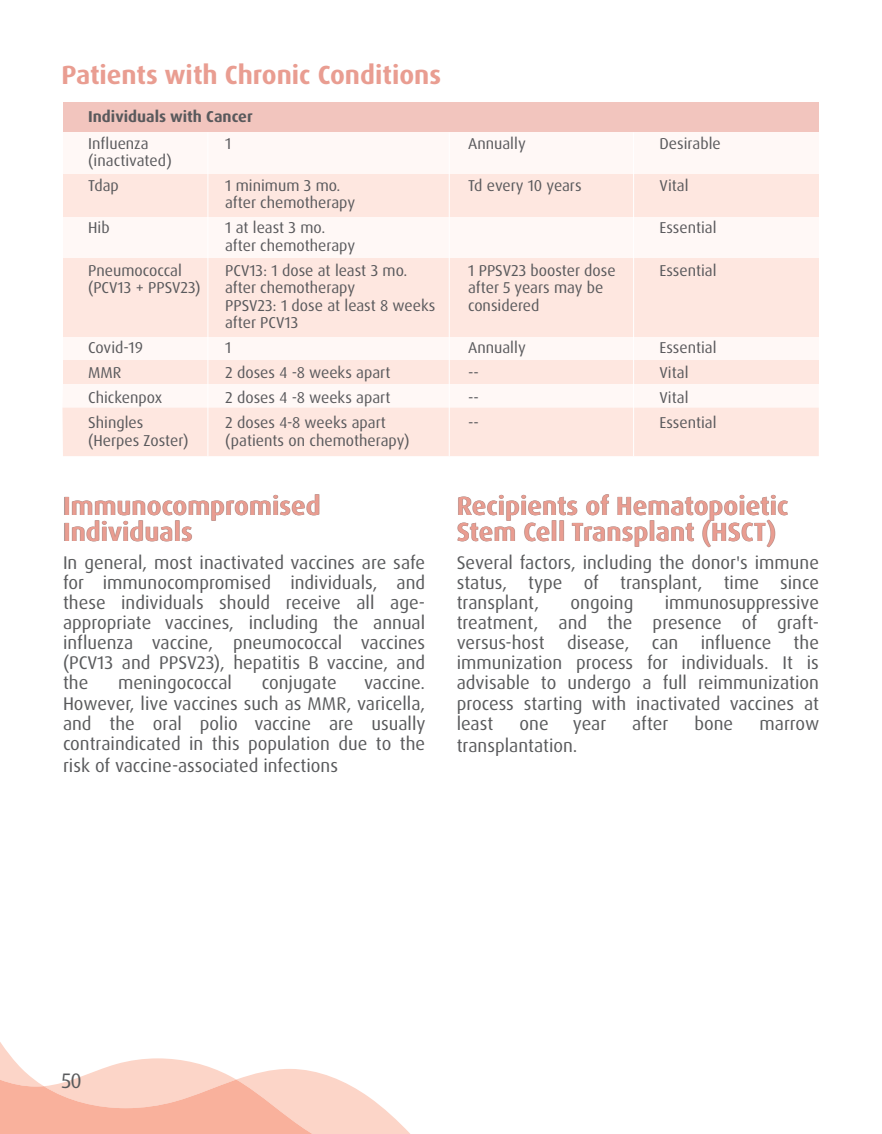
<style>
.page{position:relative;width:882px;height:1134px;background:#fff}
.page>*{position:absolute;margin:0;border:0;box-sizing:border-box;transform-origin:0 0}
.t1{font:700 26.25px/26.2px "Dax Pro";color:#e99d91}
.t2{font:21px "Dax Pro";color:#595a5c}
.t3{font:18.38px/20.1px "Dax Pro";color:#595a5c;text-align:justify}
.t4{font:15.75px/24.8px "Dax Pro";color:#59595c}
.t5{font:700 15.75px "Dax Pro";color:#59595c}
</style>
<div class="page">
<svg style="left:0;top:1042px;width:410px;height:92px"></svg>
<div style="left:63px;top:102px;width:756px;height:30px;background:#f2c5be"></div>
<div style="left:63px;top:132px;width:756px;height:42px;background:#fff8f6"></div>
<div style="left:63px;top:216px;width:756px;height:42px;background:#fff8f6"></div>
<div style="left:63px;top:174px;width:756px;height:42px;background:#fee7e0"></div>
<div style="left:63px;top:258px;width:756px;height:79px;background:#fee7e0"></div>
<div style="left:63px;top:337px;width:756px;height:24px;background:#fff8f6"></div>
<div style="left:63px;top:361px;width:756px;height:23px;background:#fee7e0"></div>
<div style="left:62px;top:407px;width:757px;height:49px;background:#fee7e0"></div>
<hr style="left:208px;top:132px;width:1px;height:324px;background:#fff">
<hr style="left:449px;top:132px;width:1px;height:324px;background:#fff">
<hr style="left:633px;top:132px;width:1px;height:324px;background:#fff">
<h1 class="t1" style="left:61px;top:62px;width:381px">Patients with Chronic Conditions</h1>
<p class="t5" style="left:88px;top:107px;width:166px">Individuals with Cancer</p>
<p class="t4" style="left:88px;top:131px;width:62px">Influenza</p>
<p class="t4" style="left:225px;top:131px;width:8px">1</p>
<p class="t4" style="left:468px;top:131px;width:59px">Annually</p>
<p class="t4" style="left:660px;top:131px;width:63px">Desirable</p>
<p class="t4" style="left:88px;top:148px;width:85px">(inactivated)<br>Tdap</p>
<p class="t4" style="left:225px;top:173px;width:117px">1 minimum 3 mo.</p>
<p class="t4" style="left:468px;top:173px;width:115px">Td every 10 years</p>
<p class="t4" style="left:660px;top:173px;width:31px">Vital</p>
<p class="t4" style="left:225px;top:191px;width:131px">after chemotherapy</p>
<p class="t4" style="left:88px;top:216px;width:23px">Hib</p>
<p class="t4" style="left:225px;top:216px;width:102px">1 at least 3 mo.</p>
<p class="t4" style="left:660px;top:216px;width:59px">Essential</p>
<p class="t4" style="left:225px;top:233px;width:131px">after chemotherapy</p>
<p class="t4" style="left:88px;top:258px;width:95px">Pneumococcal</p>
<p class="t4" style="left:225px;top:258px;width:184px">PCV13: 1 dose at least 3 mo.</p>
<p class="t4" style="left:468px;top:258px;width:149px">1 PPSV23 booster dose</p>
<p class="t4" style="left:660px;top:258px;width:59px">Essential</p>
<p class="t4" style="left:88px;top:275px;width:114px">(PCV13 + PPSV23)</p>
<p class="t4" style="left:225px;top:275px;width:131px">after chemotherapy</p>
<p class="t4" style="left:468px;top:275px;width:137px">after 5 years may be</p>
<p class="t4" style="left:225px;top:293px;width:212px">PPSV23: 1 dose at least 8 weeks</p>
<p class="t4" style="left:468px;top:293px;width:73px">considered</p>
<p class="t4" style="left:225px;top:310px;width:75px">after PCV13</p>
<p class="t4" style="left:88px;top:335px;width:56px">Covid-19</p>
<p class="t4" style="left:225px;top:335px;width:8px">1</p>
<p class="t4" style="left:468px;top:335px;width:59px">Annually</p>
<p class="t4" style="left:660px;top:335px;width:59px">Essential</p>
<p class="t4" style="left:88px;top:360px;width:35px">MMR</p>
<p class="t4" style="left:225px;top:360px;width:167px">2 doses 4 -8 weeks apart</p>
<p class="t4" style="left:468px;top:360px;width:12px">--</p>
<p class="t4" style="left:660px;top:360px;width:31px">Vital</p>
<p class="t4" style="left:88px;top:385px;width:76px">Chickenpox</p>
<p class="t4" style="left:225px;top:385px;width:167px">2 doses 4 -8 weeks apart</p>
<p class="t4" style="left:468px;top:385px;width:12px">--</p>
<p class="t4" style="left:660px;top:385px;width:31px">Vital</p>
<p class="t4" style="left:88px;top:410px;width:57px">Shingles</p>
<p class="t4" style="left:225px;top:410px;width:162px">2 doses 4-8 weeks apart</p>
<p class="t4" style="left:468px;top:410px;width:12px">--</p>
<p class="t4" style="left:660px;top:410px;width:59px">Essential</p>
<p class="t4" style="left:88px;top:428px;width:102px">(Herpes Zoster)</p>
<p class="t4" style="left:225px;top:428px;width:186px">(patients on chemotherapy)</p>
<h1 class="t1" style="left:63px;top:493px;width:259px">Immunocompromised<br>Individuals</h1>
<h1 class="t1" style="left:457px;top:493px;width:333px">Recipients of Hematopoietic<br>Stem Cell Transplant (HSCT)</h1>
<p class="t3" style="left:63px;top:552px;width:364px">In general, most inactivated vaccines are safe for immunocompromised individuals, and these individuals should receive all age&shy;appropriate vaccines, including the annual influenza vaccine, pneumococcal vaccines (PCV13 and PPSV23), hepatitis B vaccine, and the</p>
<p class="t3" style="left:118px;top:673px;width:115px">meningococcal</p>
<p class="t3" style="left:262px;top:673px;width:77px">conjugate</p>
<p class="t3" style="left:63px;top:673px;width:364px;text-indent:301px">vaccine.<br>However, live vaccines such as MMR, varicella, and the oral polio vaccine are usually contraindicated in this population due to the</p>
<p class="t3" style="left:63px;top:756px;width:277px">risk of vaccine-associated infections</p>
<p class="t3" style="left:457px;top:552px;width:364px">Several factors, including the donor's immune status, type of transplant, time since transplant,</p>
<p class="t3" style="left:457px;top:593px;width:364px;text-indent:208px">immunosuppressive treatment, and the presence of graft&shy;versus-host disease, can influence the immunization process for individuals. It is advisable to undergo a full reimmunization process starting with inactivated vaccines at least</p>
<p class="t3" style="left:571px;top:593px;width:64px">ongoing</p>
<p class="t3" style="left:520px;top:713px;width:31px">one</p>
<p class="t3" style="left:573px;top:713px;width:35px">year</p>
<p class="t3" style="left:632px;top:713px;width:38px">after</p>
<p class="t3" style="left:694px;top:713px;width:40px">bone</p>
<p class="t3" style="left:760px;top:713px;width:61px">marrow</p>
<p class="t3" style="left:457px;top:735px;width:122px">transplantation.</p>
<p class="t2" style="left:62px;top:1067px;width:22px">50</p>
</div>
